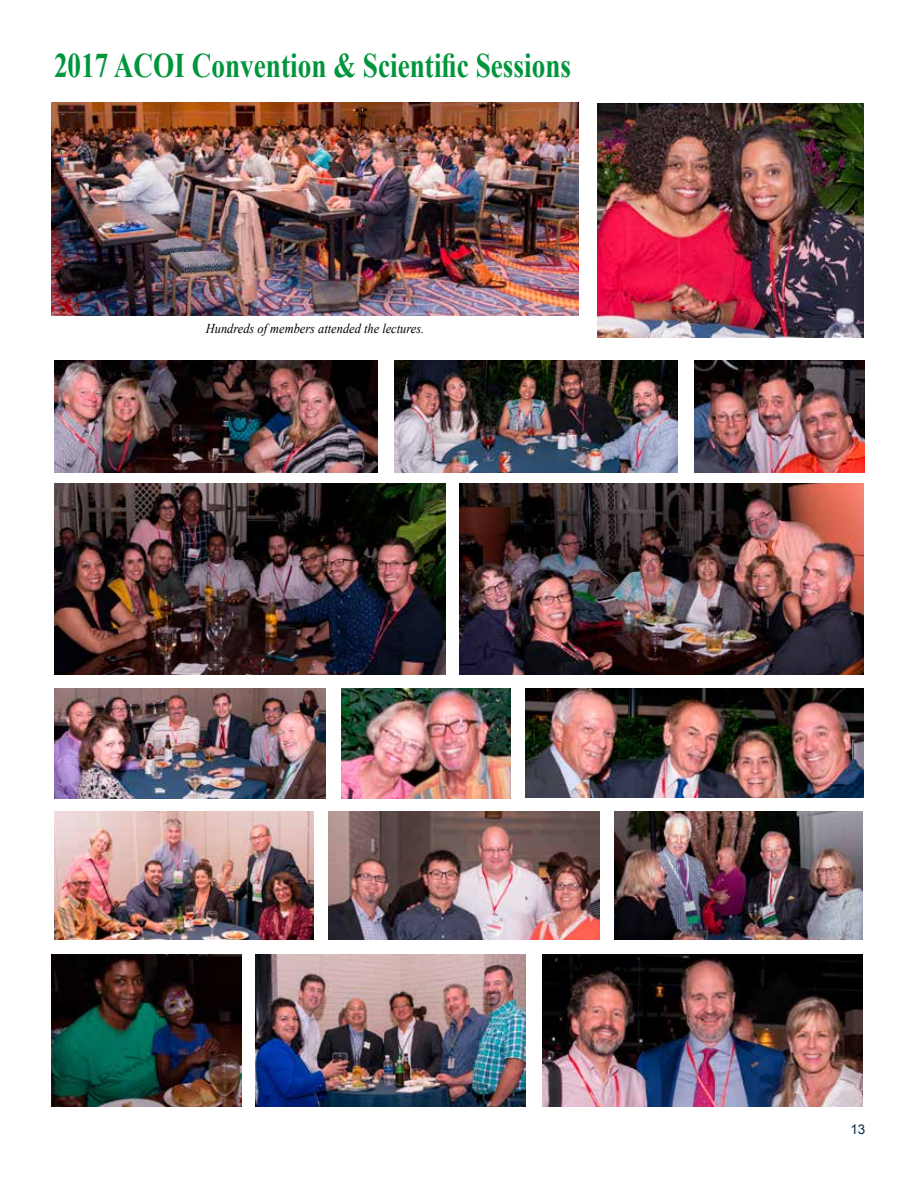
<style>
.page{position:relative;width:918px;height:1188px;background:#fff}
.page>*{position:absolute;margin:0;border:0;box-sizing:border-box;transform-origin:0 0}
.t1{font:700 34.5px "Times New Roman";color:#00953c;scale:.79 1}
.t2{font:italic 13.5px "Times New Roman";color:#000;scale:.92 1}
.t3{font:13.5px "Arial";color:#00304b}
</style>
<div class="page">
<img style="left:52px;top:102px;width:526px;height:213px">
<img style="left:52px;top:954px;width:189px;height:153px">
<img style="left:525px;top:689px;width:339px;height:108px">
<img style="left:54px;top:360px;width:324px;height:112px">
<img style="left:543px;top:954px;width:319px;height:153px">
<img style="left:54px;top:483px;width:392px;height:192px">
<img style="left:459px;top:483px;width:405px;height:192px">
<img style="left:694px;top:360px;width:170px;height:112px">
<img style="left:328px;top:812px;width:271px;height:127px">
<img style="left:395px;top:360px;width:283px;height:112px">
<img style="left:54px;top:689px;width:272px;height:109px">
<img style="left:256px;top:954px;width:269px;height:153px">
<img style="left:341px;top:689px;width:170px;height:109px">
<img style="left:54px;top:812px;width:259px;height:127px">
<img style="left:614px;top:812px;width:248px;height:127px">
<img style="left:598px;top:104px;width:266px;height:234px">
<p class="t1" style="left:54px;top:42px;width:656px">2017 ACOI Convention &amp; Scientific Sessions</p>
<p class="t2" style="left:206px;top:319px;width:239px">Hundreds of members attended the lectures.</p>
<p class="t3" style="left:850px;top:1120px;width:17px">13</p>
</div>
